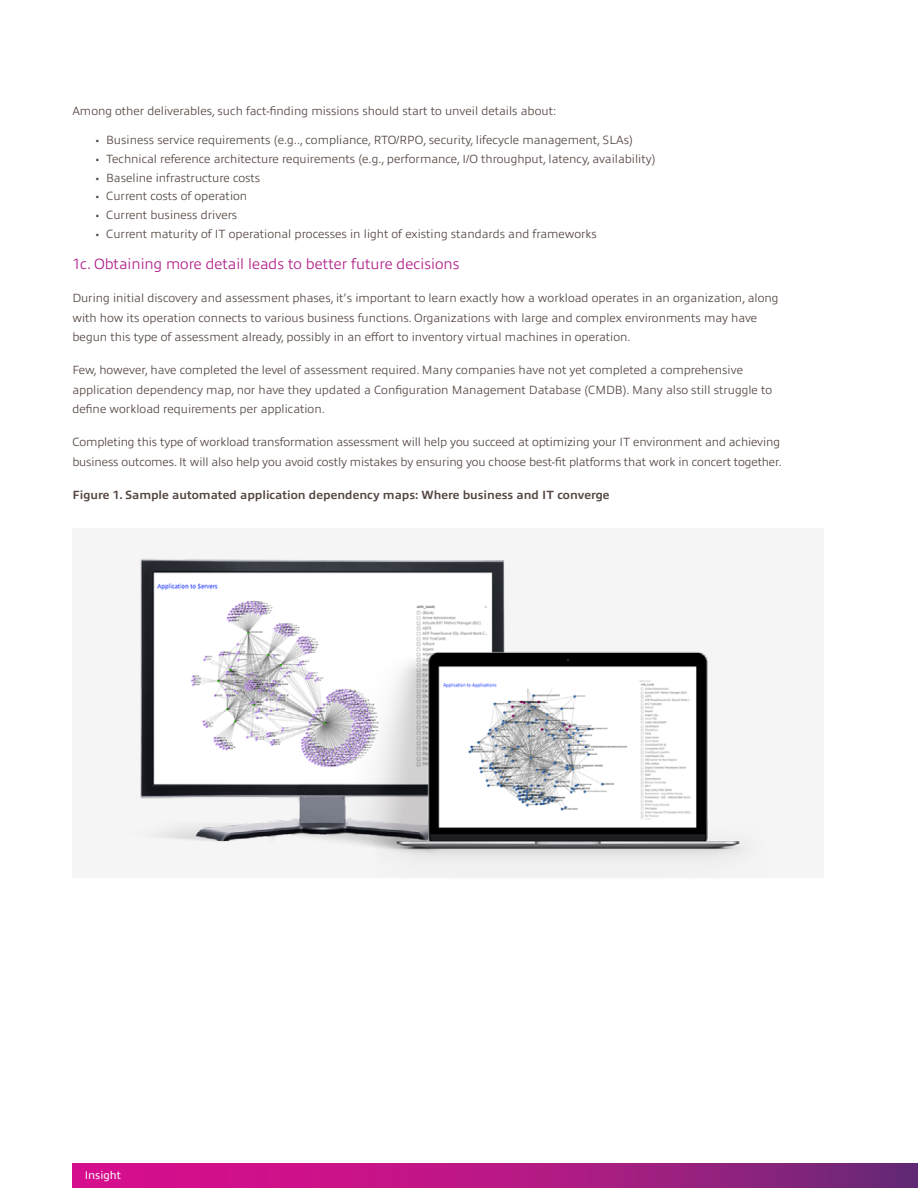
<style>
.page{position:relative;width:918px;height:1188px;background:#fff}
.page>*{position:absolute;margin:0;border:0;box-sizing:border-box;transform-origin:0 0}
.t1{font:300 15px "Allumi Pro";color:#b01c87}
.t2{font:300 12px/19.5px "Allumi Pro";color:#554742}
.t3{font:700 12px "Allumi Pro";color:#554742}
.t4{font:11.25px "Allumi Pro";color:#fff}
</style>
<div class="page">
<svg style="left:72px;top:1163px;width:846px;height:25px;background:#af1983"></svg>
<div style="left:72px;top:528px;width:752px;height:350px;background:#f6f5f5"></div>
<img style="left:140px;top:559px;width:602px;height:299px">
<p class="t2" style="left:72px;top:101px;width:486px">Among other deliverables, such fact-finding missions should start to unveil details about:</p>
<p class="t2" style="left:96px;top:129px;width:539px">• Business service requirements (e.g.., compliance, RTO/RPO, security, lifecycle management, SLAs)</p>
<p class="t2" style="left:96px;top:148px;width:561px">• Technical reference architecture requirements (e.g., performance, I/O throughput, latency, availability)</p>
<p class="t2" style="left:96px;top:167px;width:166px">• Baseline infrastructure costs</p>
<p class="t2" style="left:96px;top:185px;width:153px">• Current costs of operation</p>
<p class="t2" style="left:96px;top:204px;width:143px">• Current business drivers</p>
<p class="t2" style="left:96px;top:223px;width:503px">• Current maturity of IT operational processes in light of existing standards and frameworks</p>
<p class="t1" style="left:72px;top:253px;width:389px">1c. Obtaining more detail leads to better future decisions</p>
<p class="t2" style="left:72px;top:288px;width:708px">During initial discovery and assessment phases, it’s important to learn exactly how a workload operates in an organization, along with how its operation connects to various business functions. Organizations with large and complex environments may have begun this type of assessment already, possibly in an effort to inventory virtual machines in operation.</p>
<p class="t2" style="left:72px;top:360px;width:701px">Few, however, have completed the level of assessment required. Many companies have not yet completed a comprehensive application dependency map, nor have they updated a Configuration Management Database (CMDB). Many also still struggle to define workload requirements per application.</p>
<p class="t2" style="left:72px;top:432px;width:711px">Completing this type of workload transformation assessment will help you succeed at optimizing your IT environment and achieving business outcomes. It will also help you avoid costly mistakes by ensuring you choose best-fit platforms that work in concert together.</p>
<p class="t3" style="left:72px;top:486px;width:539px">Figure 1. Sample automated application dependency maps: Where business and IT converge</p>
<p class="t4" style="left:85px;top:1167px;width:38px">Insight</p>
</div>
